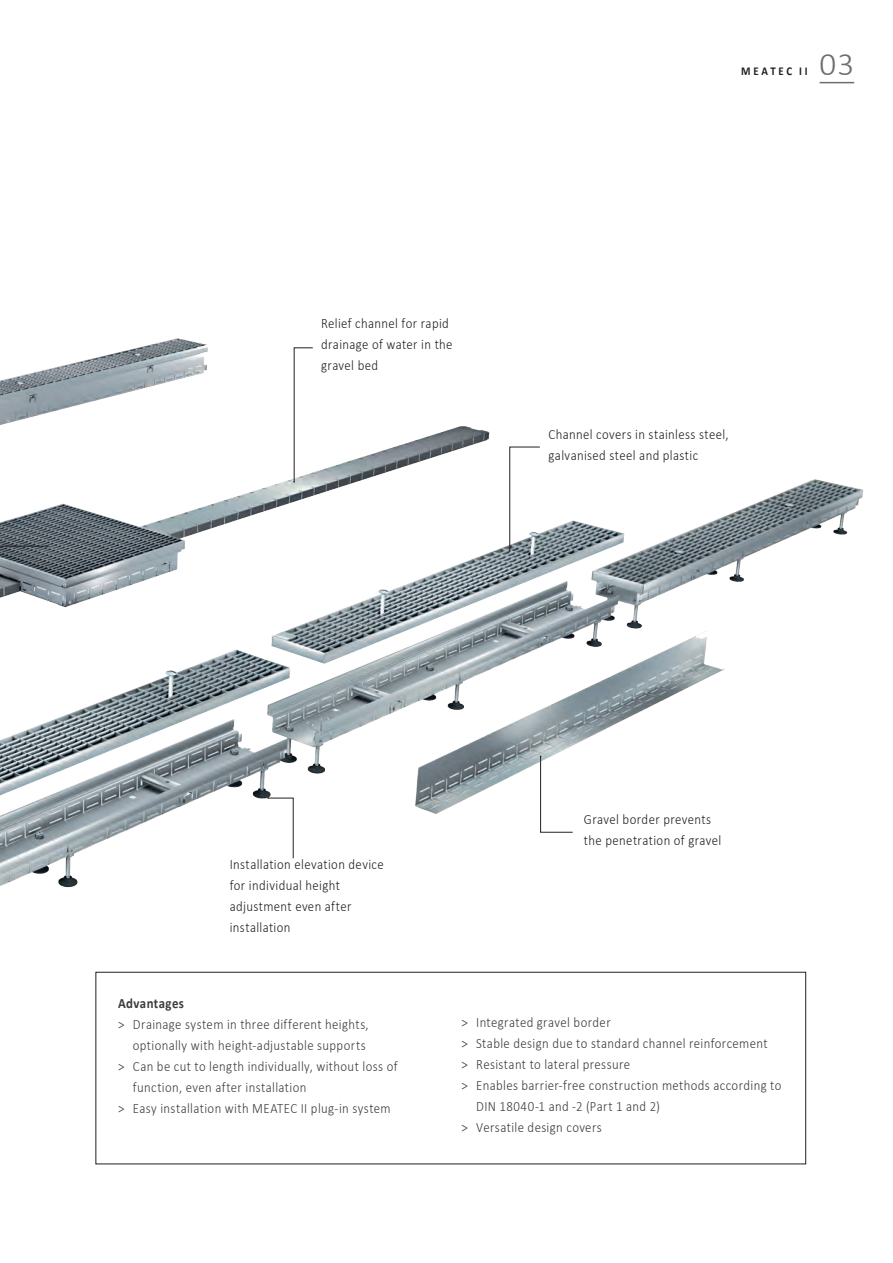
<style>
.page{position:relative;width:893px;height:1263px;background:#fff}
.page>*{position:absolute;margin:0;border:0;box-sizing:border-box;transform-origin:0 0}
.t1{font:300 33px "Calibri";color:#6c6d70}
.t2{font:300 14.25px/21px "Calibri";letter-spacing:.025em;color:#231f20;scale:.9 1}
.t3{font:700 14.25px "Calibri";letter-spacing:.035em;color:#231f20;scale:.9 1}
.t4{font:700 12px "Calibri";letter-spacing:.255em;color:#231f20;scale:.9 1}
</style>
<div class="page">
<img style="left:0;top:338px;width:864px;height:666px">
<svg style="left:509px;top:447px;width:31px;height:105px"></svg>
<svg style="left:293px;top:347px;width:20px;height:136px"></svg>
<svg style="left:540px;top:756px;width:33px;height:77px"></svg>
<svg style="left:0;top:545px;width:49px;height:14px"></svg>
<svg style="left:267px;top:797px;width:27px;height:62px"></svg>
<hr style="left:820px;top:82px;width:34px;height:1px;background:#6c6d70">
<div style="left:440px;top:993px;width:366px;height:181px;background:#fff"></div>
<div style="left:96px;top:972px;width:710px;height:192px;border:1px solid #231f20"></div>
<p class="t4" style="left:741px;top:63px;width:75px">MEATEC II</p>
<h1 class="t1" style="left:820px;top:44px;width:36px">03</h1>
<p class="t2" style="left:321px;top:313px;width:148px">Relief channel for rapid drainage of water in the gravel bed</p>
<p class="t2" style="left:549px;top:423px;width:202px">Channel covers in stainless steel, galvanised steel and plastic</p>
<p class="t2" style="left:230px;top:854px;width:173px">Installation elevation device for individual height adjustment even after installation</p>
<p class="t3" style="left:118px;top:993px;width:75px">Advantages</p>
<p class="t2" style="left:118px;top:1013px;width:280px">&gt; Drainage system in three different heights,</p>
<p class="t2" style="left:133px;top:1034px;width:260px">optionally with height-adjustable supports</p>
<p class="t2" style="left:118px;top:1055px;width:312px">&gt; Can be cut to length individually, without loss of</p>
<p class="t2" style="left:133px;top:1076px;width:194px">function, even after installation</p>
<p class="t2" style="left:118px;top:1097px;width:305px">&gt; Easy installation with MEATEC II plug-in system</p>
<p class="t2" style="left:584px;top:808px;width:154px">Gravel border prevents the penetration of gravel</p>
<p class="t2" style="left:461px;top:1011px;width:167px">&gt; Integrated gravel border</p>
<p class="t2" style="left:461px;top:1032px;width:342px">&gt; Stable design due to standard channel reinforcement</p>
<p class="t2" style="left:461px;top:1053px;width:189px">&gt; Resistant to lateral pressure</p>
<p class="t2" style="left:461px;top:1074px;width:357px">&gt; Enables barrier-free construction methods according to</p>
<p class="t2" style="left:476px;top:1095px;width:206px">DIN 18040-1 and -2 (Part 1 and 2)</p>
<p class="t2" style="left:461px;top:1116px;width:158px">&gt; Versatile design covers</p>
</div>
